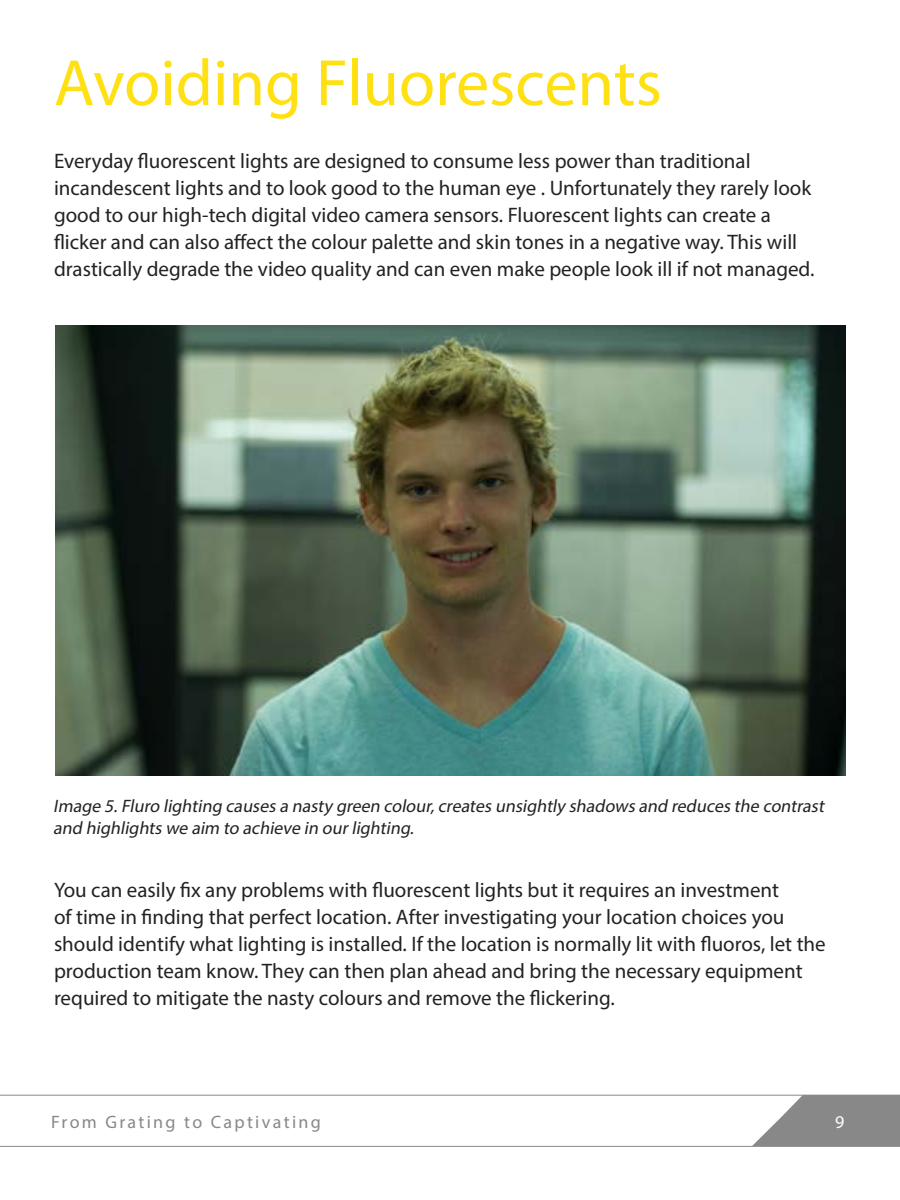
<style>
.page{position:relative;width:900px;height:1200px;background:#fff}
.page>*{position:absolute;margin:0;border:0;box-sizing:border-box;transform-origin:0 0}
.t1{font:66px "Myriad Pro";color:#ffe013}
.t2{font:21px/27px "Myriad Pro";color:#222}
.t3{font:italic 18px/21.6px "Myriad Pro";color:#222}
.t4{font:18px "Myriad Pro";letter-spacing:.13em;color:#888}
.t5{font:18px "Myriad Pro";color:#fff}
</style>
<div class="page">
<hr style="left:0;top:1095px;width:900px;height:1px;background:#888">
<svg style="left:752px;top:1095px;width:148px;height:51px"></svg>
<hr style="left:0;top:1146px;width:900px;height:1px;background:#888">
<img style="left:56px;top:326px;width:790px;height:450px">
<h1 class="t1" style="left:54px;top:42px;width:609px">Avoiding Fluorescents</h1>
<p class="t2" style="left:54px;top:147px;width:762px">Everyday fluorescent lights are designed to consume less power than traditional incandescent lights and to look good to the human eye . Unfortunately they rarely look good to our high-tech digital video camera sensors. Fluorescent lights can create a flicker and can also affect the colour palette and skin tones in a negative way. This will drastically degrade the video quality and can even make people look ill if not managed.</p>
<p class="t3" style="left:53px;top:795px;width:776px">Image 5.Fluro lighting causes a nasty green colour,creates unsightly shadows and reduces the contrast and highlights we aim to achieve in ourlighting.</p>
<p class="t2" style="left:54px;top:876px;width:773px">You can easily fix any problems with fluorescent lights but it requires an investment<br>of time in finding that perfect location. After investigating your location choices you should identify what lighting is installed. If the location is normally lit with fluoros, let the production team know. They can then plan ahead and bring the necessary equipment required to mitigate the nasty colours and remove the flickering.</p>
<p class="t4" style="left:51px;top:1111px;width:271px">From Grating to Captivating</p>
<p class="t5" style="left:835px;top:1111px;width:11px">9</p>
</div>
